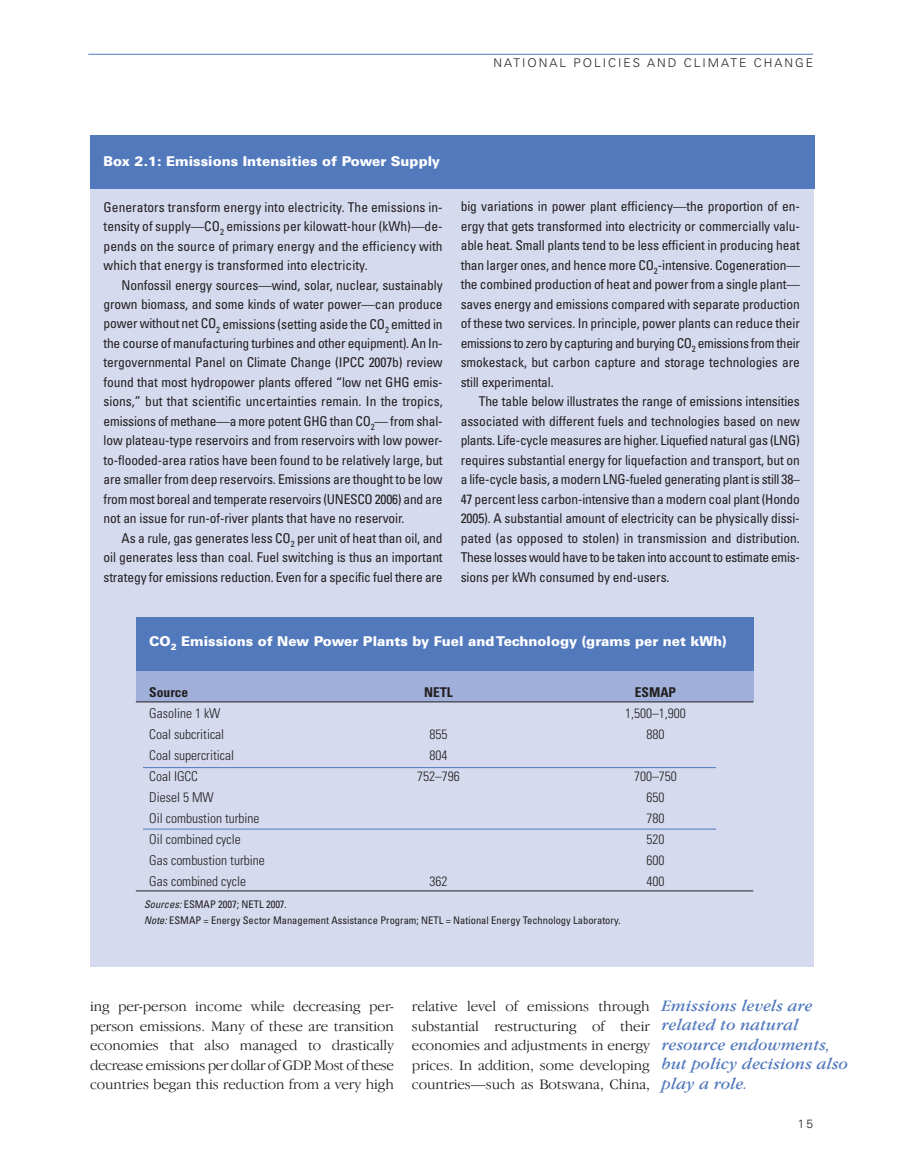
<style>
.page{position:relative;width:905px;height:1161px;background:#fff}
.page>*{position:absolute;margin:0;border:0;box-sizing:border-box;transform-origin:0 0}
.t1{font:italic 16.5px/19.5px "Garamond IT Cby BT";letter-spacing:.01em;color:#5279bc}
.t2{font:300 15px/19.5px "Garamond IT Cby BT";letter-spacing:-.005em;color:#231f20;text-align:justify}
.t3{font:condensed 13.5px/19.5px "Univers";letter-spacing:-.01em;color:#231f20;text-align:justify}
.t4{font:300 condensed 13.5px "Univers";color:#231f20}
.t5{font:900 13.5px "Univers";color:#fff}
.t6{font:700 condensed 13.5px "Univers";color:#231f20}
.t7{font:300 12px "Univers";letter-spacing:.165em;color:#231f20}
.t8{font:condensed 10.5px/16.5px "Univers";color:#231f20}
.s1{font-style:italic}
</style>
<div class="page">
<div style="left:90px;top:600px;width:723px;height:330px;background:#d5daee"></div>
<hr style="left:88px;top:54px;width:725px;height:1px;background:#5279bc">
<div style="left:90px;top:184px;width:723px;height:418px;background:#d5daee"></div>
<div style="left:90px;top:135px;width:725px;height:54px;background:#5279bc"></div>
<div style="left:90px;top:900px;width:723px;height:67px;background:#d5daee"></div>
<div style="left:136px;top:671px;width:617px;height:30px;background:#a0b0da"></div>
<hr style="left:136px;top:702px;width:617px;height:1px;background:#231f20">
<hr style="left:136px;top:891px;width:617px;height:1px;background:#231f20">
<div style="left:136px;top:617px;width:617px;height:54px;background:#5279bc"></div>
<hr style="left:143px;top:767px;width:573px;height:1px;background:#5279bc">
<hr style="left:143px;top:829px;width:573px;height:1px;background:#5279bc">
<p class="t7" style="left:493px;top:59px;width:321px">NATIONAL POLICIES AND CLIMATE CHANGE</p>
<p class="t5" style="left:104px;top:156px;width:338px">Box 2.1: Emissions Intensities of Power Supply</p>
<p class="t3" style="left:104px;top:198px;width:340px">Generators transform energy into electricity. The emissions in&shy;tensity of supply—CO<sub>2</sub> emissions per kilowatt-hour (kWh)—de&shy;pends on the source of primary energy and the efficiency with which that energy is transformed into electricity.</p>
<p class="t3" style="left:103px;top:276px;width:341px;text-indent:18px">Nonfossil energy sources—wind, solar, nuclear, sustainably grown biomass, and some kinds of water power—can produce power without net CO<sub>2</sub> emissions (setting aside the CO<sub>2</sub> emitted in the course of manufacturing turbines and other equipment). An In&shy;tergovernmental Panel on Climate Change (IPCC 2007b) review found that most hydropower plants offered “low net GHG emis&shy;sions,” but that scientific uncertainties remain. In the tropics, emissions of methane—a more potent GHG than CO<sub>2</sub>— from shal&shy;low plateau-type reservoirs and from reservoirs with low power&shy;to-flooded-area ratios have been found to be relatively large, but are smaller from deep reservoirs. Emissions are thought to be low from most boreal and temperate reservoirs (UNESCO 2006) and are not an issue for run-of-river plants that have no reservoir.</p>
<p class="t3" style="left:104px;top:530px;width:340px;text-indent:18px">As a rule, gas generates less CO<sub>2</sub> per unit of heat than oil, and oil generates less than coal. Fuel switching is thus an important strategy for emissions reduction. Even for a specific fuel there are</p>
<p class="t3" style="left:460px;top:198px;width:341px">big variations in power plant efficiency—the proportion of en&shy;ergy that gets transformed into electricity or commercially valu&shy;able heat. Small plants tend to be less efficient in producing heat than larger ones, and hence more CO<sub>2</sub>-intensive. Cogeneration— the combined production of heat and power from a single plant— saves energy and emissions compared with separate production of these two services. In principle, power plants can reduce their emissions to zero by capturing and burying CO<sub>2</sub> emissions from their smokestack, but carbon capture and storage technologies are still experimental.</p>
<p class="t3" style="left:460px;top:393px;width:340px;text-indent:18px">The table below illustrates the range of emissions intensities associated with different fuels and technologies based on new plants. Life-cycle measures are higher. Liquefied natural gas (LNG) requires substantial energy for liquefaction and transport, but on a life-cycle basis, a modern LNG-fueled generating plant is still 38– 47 percent less carbon-intensive than a modern coal plant (Hondo 2005). A substantial amount of electricity can be physically dissi&shy;pated (as opposed to stolen) in transmission and distribution.<br>These losses would have to be taken into account to estimate emis&shy;sions per kWh consumed by end-users.</p>
<p class="t5" style="left:149px;top:636px;width:578px">CO<sub>2</sub> Emissions of New Power Plants by Fuel and Technology (grams per net kWh)</p>
<p class="t6" style="left:149px;top:687px;width:40px">Source</p>
<p class="t6" style="left:424px;top:687px;width:30px">NETL</p>
<p class="t6" style="left:635px;top:687px;width:43px">ESMAP</p>
<p class="t4" style="left:149px;top:708px;width:73px">Gasoline 1 kW</p>
<p class="t4" style="left:625px;top:708px;width:62px">1,500–1,900</p>
<p class="t4" style="left:149px;top:729px;width:76px">Coal subcritical</p>
<p class="t4" style="left:429px;top:729px;width:19px">855</p>
<p class="t4" style="left:646px;top:729px;width:19px">880</p>
<p class="t4" style="left:149px;top:750px;width:86px">Coal supercritical</p>
<p class="t4" style="left:429px;top:750px;width:19px">804</p>
<p class="t4" style="left:149px;top:771px;width:50px">Coal IGCC</p>
<p class="t4" style="left:417px;top:771px;width:44px">752–796</p>
<p class="t4" style="left:634px;top:771px;width:44px">700–750</p>
<p class="t4" style="left:149px;top:792px;width:66px">Diesel 5 MW</p>
<p class="t4" style="left:646px;top:792px;width:19px">650</p>
<p class="t4" style="left:149px;top:813px;width:112px">Oil combustion turbine</p>
<p class="t4" style="left:646px;top:813px;width:19px">780</p>
<p class="t4" style="left:149px;top:834px;width:93px">Oil combined cycle</p>
<p class="t4" style="left:646px;top:834px;width:19px">520</p>
<p class="t4" style="left:149px;top:855px;width:117px">Gas combustion turbine</p>
<p class="t4" style="left:646px;top:855px;width:19px">600</p>
<p class="t4" style="left:149px;top:876px;width:98px">Gas combined cycle</p>
<p class="t4" style="left:429px;top:876px;width:19px">362</p>
<p class="t4" style="left:646px;top:876px;width:19px">400</p>
<p class="t8" style="left:144px;top:897px;width:478px"><span class="s1">Sources:</span> ESMAP 2007; NETL 2007.<br><span class="s1">Note:</span> ESMAP = Energy Sector Management Assistance Program; NETL = National Energy Technology Laboratory.</p>
<p class="t2" style="left:90px;top:998px;width:305px">ing per-person income while decreasing per&shy;person emissions. Many of these are transition economies that also managed to drastically decrease emissions per dollar of GDP. Most of these countries began this reduction from a very high</p>
<p class="t2" style="left:412px;top:998px;width:239px">relative level of emissions through substantial restructuring of their economies and adjustments in energy prices. In addition, some developing countries—such as Botswana, China,</p>
<p class="t1" style="left:662px;top:997px;width:188px">Emissions levels are related to natural resource endowments, but policy decisions also play a role.</p>
<p class="t7" style="left:798px;top:1120px;width:17px">15</p>
</div>
